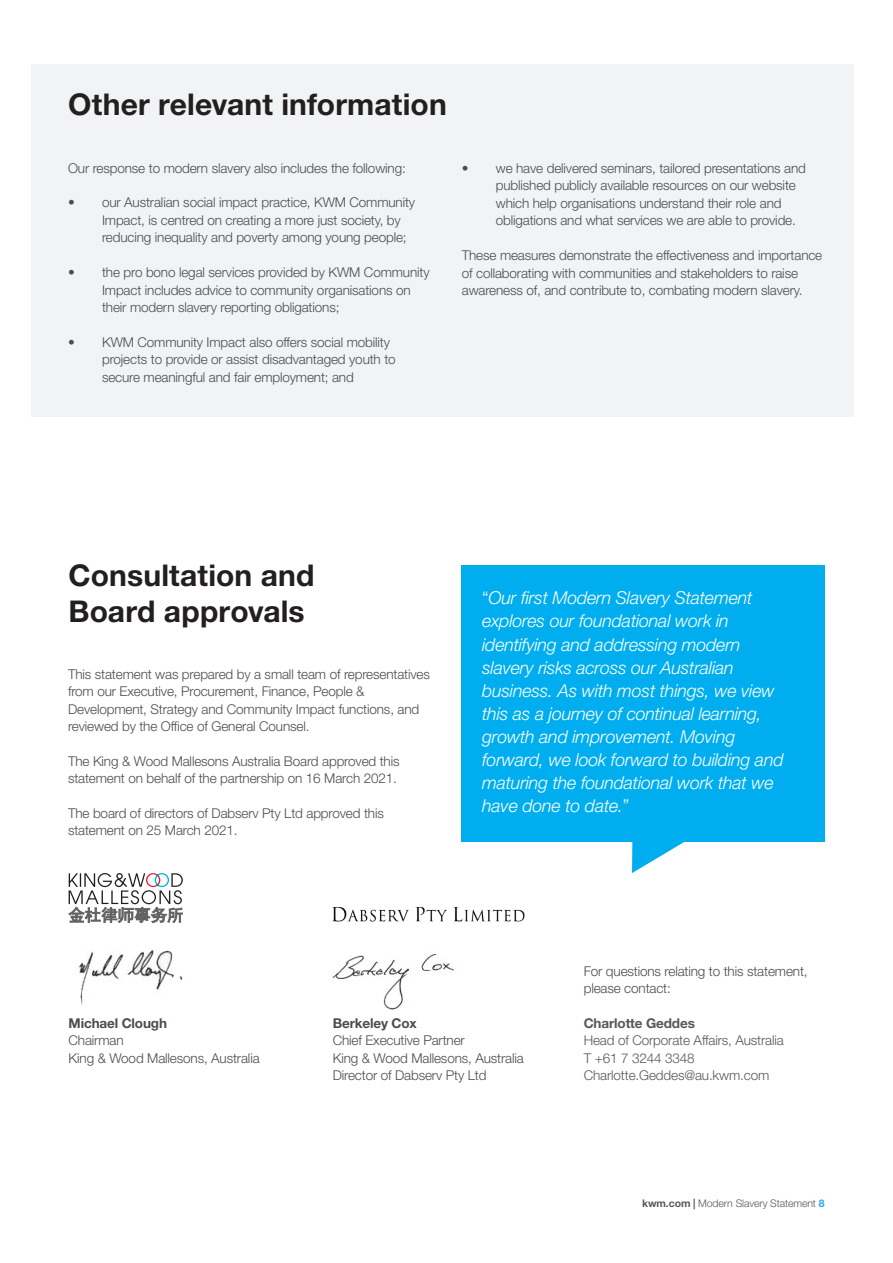
<style>
.page{position:relative;width:893px;height:1263px;background:#fff}
.page>*{position:absolute;margin:0;border:0;box-sizing:border-box;transform-origin:0 0}
.t1{font:700 30px/36px "Helvetica Neue LT Std";letter-spacing:.005em;color:#231f20}
.Subhead_1{font:italic 300 17.85px/23.1px "Helvetica Neue LT Std";letter-spacing:-.01em;color:#fff}
.Body{font:300 13.5px/17.5px "Helvetica Neue LT Std";letter-spacing:-.01em;color:#4b4c4d}
.Content_text{font:300 13.5px "Helvetica Neue LT Std";letter-spacing:-.01em;color:#57585a}
.Main_Body_Text{font:300 13.5px "Helvetica Neue LT Std";letter-spacing:-.01em;color:#57585a}
.Content_text-2{font:700 13.5px "Helvetica Neue LT Std";letter-spacing:-.01em;color:#57585a}
.t2{font:300 10.5px "Helvetica Neue LT Std";letter-spacing:-.01em;color:#57585a}
.s1{font-style:normal}
.s2{font-weight:700}
.s3{font-weight:700;color:#27abe2}
</style>
<div class="page">
<div style="left:31px;top:64px;width:822px;height:353px;background:#f2f3f4"></div>
<div style="left:461px;top:565px;width:364px;height:276px;background:#00aeef"></div>
<svg style="left:632px;top:841px;width:53px;height:32px"></svg>
<svg style="left:69px;top:873px;width:114px;height:50px"></svg>
<img style="left:332px;top:907px;width:193px;height:15px">
<img style="left:332px;top:954px;width:122px;height:56px">
<img style="left:79px;top:950px;width:103px;height:55px">
<h1 class="t1" style="left:68px;top:86px;width:380px">Other relevant information</h1>
<p class="Body" style="left:68px;top:159px;width:339px">Our response to modern slavery also includes the following:</p>
<p class="Body" style="left:102px;top:193px;width:315px;text-indent:-34px">• our Australian social impact practice, KWM Community<br>Impact, is centred on creating a more just society, by reducing inequality and poverty among young people;</p>
<p class="Body" style="left:102px;top:263px;width:329px;text-indent:-34px">• the pro bono legal services provided by KWM Community<br>Impact includes advice to community organisations on their modern slavery reporting obligations;</p>
<p class="Body" style="left:102px;top:333px;width:295px;text-indent:-34px">• KWM Community Impact also offers social mobility projects to provide or assist disadvantaged youth to secure meaningful and fair employment; and</p>
<p class="Body" style="left:496px;top:159px;width:312px;text-indent:-34px">• we have delivered seminars, tailored presentations and published publicly available resources on our website which help organisations understand their role and obligations and what services we are able to provide.</p>
<p class="Body" style="left:462px;top:246px;width:362px">These measures demonstrate the effectiveness and importance of collaborating with communities and stakeholders to raise awareness of, and contribute to, combating modern slavery.</p>
<h1 class="t1" style="left:69px;top:557px;width:247px">Consultation and<br>Board approvals</h1>
<p class="Body" style="left:68px;top:665px;width:363px">This statement was prepared by a small team of representatives from our Executive, Procurement, Finance, People &amp; Development, Strategy and Community Impact functions, and reviewed by the Office of General Counsel.</p>
<p class="Body" style="left:68px;top:752px;width:333px">The King &amp; Wood Mallesons Australia Board approved this statement on behalf of the partnership on 16 March 2021.</p>
<p class="Body" style="left:68px;top:804px;width:317px">The board of directors of Dabserv Pty Ltd approved this statement on 25 March 2021.</p>
<p class="Subhead_1" style="left:482px;top:586px;width:303px"><span class="s1">“</span>Our first Modern Slavery Statement explores our foundational work in identifying and addressing modern slavery risks across our Australian business. As with most things, we view this as a journey of continual learning, growth and improvement. Moving forward, we look forward to building and maturing the foundational work that we have done to date.<span class="s1">”</span></p>
<p class="Body" style="left:69px;top:1014px;width:193px"><span class="s2">Michael Clough<br></span>Chairman<br>King &amp; Wood Mallesons, Australia</p>
<p class="Body" style="left:333px;top:1014px;width:193px"><span class="s2">Berkeley Cox<br></span>Chief Executive Partner<br>King &amp; Wood Mallesons, Australia<br>Director of Dabserv Pty Ltd</p>
<p class="Body" style="left:584px;top:962px;width:225px">For questions relating to this statement, please contact:</p>
<p class="Content_text-2" style="left:584px;top:1014px;width:113px">Charlotte Geddes</p>
<p class="Content_text" style="left:584px;top:1032px;width:202px">Head of Corporate Affairs, Australia</p>
<p class="Content_text" style="left:584px;top:1050px;width:113px">T +61 7 3244 3348</p>
<p class="Main_Body_Text" style="left:584px;top:1067px;width:187px">Charlotte.Geddes@au.kwm.com</p>
<p class="t2" style="left:642px;top:1196px;width:184px"><span class="s2">kwm.com |</span> Modern Slavery Statement <span class="s3">8</span></p>
</div>
